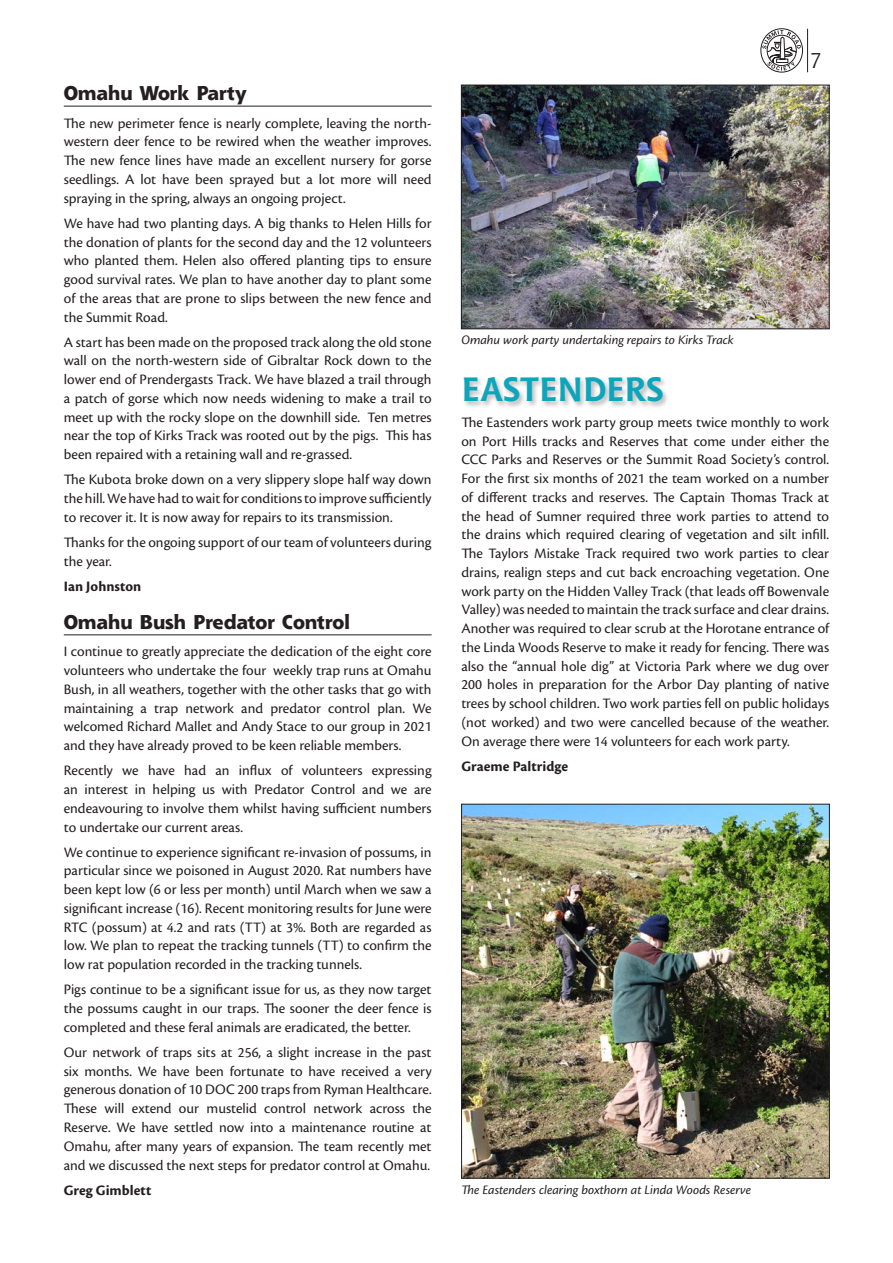
<style>
.page{position:relative;width:893px;height:1263px;background:#fff}
.page>*{position:absolute;margin:0;border:0;box-sizing:border-box;transform-origin:0 0}
.Body_Text_Cronos{font:700 33px "Shannon";color:#0da5bb}
.t1{font:21px "Shannon";color:#231f20}
.Headers_2{font:800 19.5px "Shannon";color:#231f20}
.Body_Text_Cronos-2{font:15px/18.8px "Cronos Pro";color:#231f20;text-align:justify}
.Body_Text_Cronos-3{font:700 15px "Cronos Pro";letter-spacing:.005em;color:#231f20}
.captions_2{font:italic 13.5px "Cronos Pro";letter-spacing:-.005em;color:#231f20}
</style>
<div class="page">
<div style="left:761px;top:29px;width:42px;height:43px;border:1px solid #231f20;border-radius:50%"></div>
<svg style="left:762px;top:30px;width:39px;height:41px"></svg>
<hr style="left:807px;top:29px;width:1px;height:43px;background:#231f20">
<hr style="left:64px;top:106px;width:368px;height:1px;background:#231f20">
<img style="left:463px;top:806px;width:365px;height:370px">
<div style="left:461px;top:804px;width:369px;height:374px;border:1px solid #231f20"></div>
<hr style="left:64px;top:634px;width:368px;height:1px;background:#231f20">
<div style="left:463px;top:375px;width:207px;height:34px;background:#231f20;opacity:.3"></div>
<img style="left:463px;top:87px;width:364px;height:240px">
<div style="left:461px;top:85px;width:368px;height:244px;border:1px solid #231f20"></div>
<p class="Headers_2" style="left:64px;top:81px;width:185px">Omahu Work Party</p>
<p class="Body_Text_Cronos-2" style="left:64px;top:114px;width:369px">The new perimeter fence is nearly complete, leaving the north&shy;western deer fence to be rewired when the weather improves.<br>The new fence lines have made an excellent nursery for gorse seedlings. A lot have been sprayed but a lot more will need spraying in the spring, always an ongoing project.</p>
<p class="Body_Text_Cronos-2" style="left:64px;top:214px;width:369px">We have had two planting days. A big thanks to Helen Hills for the donation of plants for the second day and the 12 volunteers who planted them. Helen also offered planting tips to ensure good survival rates. We plan to have another day to plant some of the areas that are prone to slips between the new fence and the Summit Road.</p>
<p class="Body_Text_Cronos-2" style="left:64px;top:333px;width:369px">A start has been made on the proposed track along the old stone wall on the north-western side of Gibraltar Rock down to the lower end of Prendergasts Track. We have blazed a trail through a patch of gorse which now needs widening to make a trail to meet up with the rocky slope on the downhill side. Ten metres near the top of Kirks Track was rooted out by the pigs. This has been repaired with a retaining wall and re-grassed.</p>
<p class="Body_Text_Cronos-2" style="left:64px;top:470px;width:369px">The Kubota broke down on a very slippery slope half way down the hill. We have had to wait for conditions to improve sufficiently to recover it. It is now away for repairs to its transmission.</p>
<p class="Body_Text_Cronos-2" style="left:64px;top:533px;width:369px">Thanks for the ongoing support of our team of volunteers during the year.</p>
<p class="Body_Text_Cronos-3" style="left:64px;top:578px;width:79px">Ian Johnston</p>
<p class="Headers_2" style="left:64px;top:609px;width:288px">Omahu Bush Predator Control</p>
<p class="Body_Text_Cronos-2" style="left:64px;top:642px;width:369px">I continue to greatly appreciate the dedication of the eight core volunteers who undertake the four weekly trap runs at Omahu Bush, in all weathers, together with the other tasks that go with maintaining a trap network and predator control plan. We welcomed Richard Mallet and Andy Stace to our group in 2021 and they have already proved to be keen reliable members.</p>
<p class="Body_Text_Cronos-2" style="left:64px;top:761px;width:369px">Recently we have had an influx of volunteers expressing an interest in helping us with Predator Control and we are endeavouring to involve them whilst having sufficient numbers to undertake our current areas.</p>
<p class="Body_Text_Cronos-2" style="left:64px;top:843px;width:369px">We continue to experience significant re-invasion of possums, in particular since we poisoned in August 2020. Rat numbers have been kept low (6 or less per month) until March when we saw a significant increase (16). Recent monitoring results for June were RTC (possum) at 4.2 and rats (TT) at 3%. Both are regarded as low. We plan to repeat the tracking tunnels (TT) to confirm the low rat population recorded in the tracking tunnels.</p>
<p class="Body_Text_Cronos-2" style="left:64px;top:980px;width:369px">Pigs continue to be a significant issue for us, as they now target the possums caught in our traps. The sooner the deer fence is completed and these feral animals are eradicated, the better.</p>
<p class="Body_Text_Cronos-2" style="left:64px;top:1043px;width:369px">Our network of traps sits at 256, a slight increase in the past six months. We have been fortunate to have received a very generous donation of 10 DOC 200 traps from Ryman Healthcare.<br>These will extend our mustelid control network across the Reserve. We have settled now into a maintenance routine at Omahu, after many years of expansion. The team recently met and we discussed the next steps for predator control at Omahu.</p>
<p class="Body_Text_Cronos-3" style="left:64px;top:1181px;width:89px">Greg Gimblett</p>
<h2 class="t1" style="left:810px;top:48px;width:14px">7</h2>
<p class="captions_2" style="left:461px;top:332px;width:274px">Omahu work party undertaking repairs to Kirks Track</p>
<p class="Body_Text_Cronos" style="left:461px;top:369px;width:203px">EASTENDERS</p>
<p class="Body_Text_Cronos-2" style="left:461px;top:413px;width:369px">The Eastenders work party group meets twice monthly to work on Port Hills tracks and Reserves that come under either the CCC Parks and Reserves or the Summit Road Society’s control.<br>For the first six months of 2021 the team worked on a number of different tracks and reserves. The Captain Thomas Track at the head of Sumner required three work parties to attend to the drains which required clearing of vegetation and silt infill.<br>The Taylors Mistake Track required two work parties to clear drains, realign steps and cut back encroaching vegetation. One work party on the Hidden Valley Track (that leads off Bowenvale Valley) was needed to maintain the track surface and clear drains.<br>Another was required to clear scrub at the Horotane entrance of the Linda Woods Reserve to make it ready for fencing. There was also the “annual hole dig” at Victoria Park where we dug over 200 holes in preparation for the Arbor Day planting of native trees by school children. Two work parties fell on public holidays (not worked) and two were cancelled because of the weather.<br>On average there were 14 volunteers for each work party.</p>
<p class="Body_Text_Cronos-3" style="left:461px;top:757px;width:108px">Graeme Paltridge</p>
<p class="captions_2" style="left:461px;top:1182px;width:291px">The Eastenders clearing boxthorn at Linda Woods Reserve</p>
</div>
